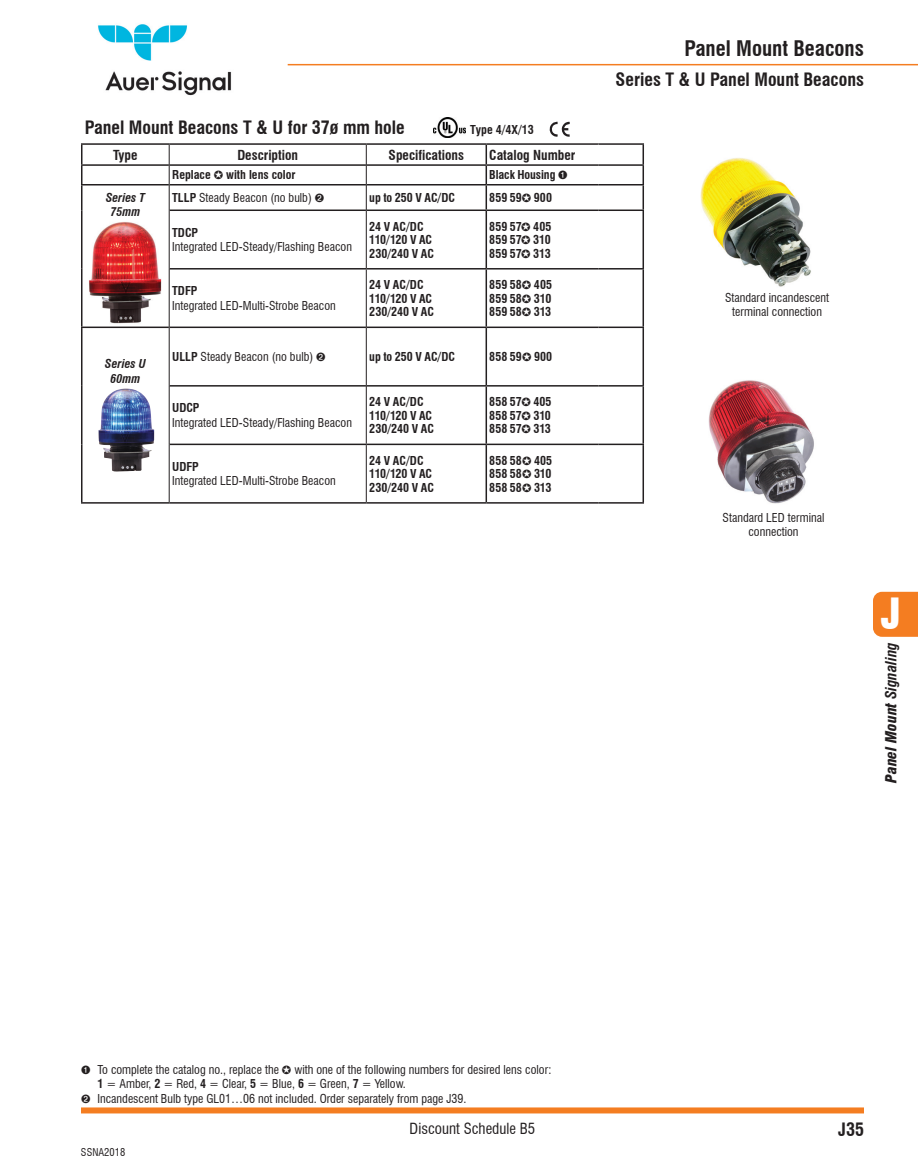
<style>
.page{position:relative;width:918px;height:1175px;background:#fff}
.page>*{position:absolute;margin:0;border:0;box-sizing:border-box;transform-origin:0 0}
.t1{font:900 condensed 42px "Swiss 721 BT";color:#fff}
.t2{font:700 condensed 21px "Swiss 721 BT";color:#231f20}
.t3{font:700 condensed 18px "Swiss 721 BT";color:#231f20}
.t4{font:italic 900 condensed 15px "Swiss 721 BT";color:#231f20}
.t5{font:condensed 15px "Swiss 721 BT";color:#231f20}
.t6{font:700 condensed 13.5px "Swiss 721 BT";color:#231f20}
.t7{font:condensed 12px/14.4px "Swiss 721 BT";color:#231f20;text-align:center}
.t8{font:700 condensed 12px/13.5px "Swiss 721 BT";color:#231f20}
.t9{font:italic 700 condensed 12px/14.4px "Swiss 721 BT";color:#231f20;text-align:center}
.t10{font:condensed 10.5px "Swiss 721 BT";color:#231f20}
.s1{font-weight:700}
</style>
<div class="page">
<hr style="left:288px;top:64px;width:630px;height:1px;background:#f47d21">
<div style="left:873px;top:592px;width:45px;height:45px;background:#f47d21"></div>
<div style="left:81px;top:1107px;width:783px;height:6px;background:#f47d21"></div>
<hr style="left:81px;top:143px;width:88px;height:2px;background:#231f20">
<hr style="left:169px;top:143px;width:197px;height:2px;background:#231f20">
<hr style="left:366px;top:143px;width:120px;height:2px;background:#231f20">
<hr style="left:81px;top:164px;width:88px;height:2px;background:#231f20">
<hr style="left:170px;top:164px;width:196px;height:2px;background:#231f20">
<hr style="left:367px;top:164px;width:119px;height:2px;background:#231f20">
<hr style="left:81px;top:184px;width:88px;height:1px;background:#231f20">
<hr style="left:170px;top:184px;width:196px;height:1px;background:#231f20">
<hr style="left:367px;top:184px;width:119px;height:1px;background:#231f20">
<hr style="left:170px;top:209px;width:196px;height:2px;background:#231f20">
<hr style="left:367px;top:209px;width:119px;height:2px;background:#231f20">
<hr style="left:366px;top:268px;width:120px;height:1px;background:#231f20">
<hr style="left:81px;top:326px;width:88px;height:2px;background:#231f20">
<hr style="left:170px;top:326px;width:196px;height:2px;background:#231f20">
<hr style="left:367px;top:326px;width:119px;height:2px;background:#231f20">
<hr style="left:170px;top:385px;width:196px;height:1px;background:#231f20">
<hr style="left:367px;top:385px;width:119px;height:1px;background:#231f20">
<hr style="left:366px;top:443px;width:120px;height:2px;background:#231f20">
<svg style="left:169px;top:145px;width:1px;height:65px"></svg>
<hr style="left:169px;top:210px;width:1px;height:59px;background:#231f20">
<hr style="left:169px;top:269px;width:1px;height:58px;background:#231f20">
<hr style="left:169px;top:327px;width:1px;height:59px;background:#231f20">
<hr style="left:169px;top:386px;width:1px;height:58px;background:#231f20">
<hr style="left:169px;top:444px;width:1px;height:58px;background:#231f20">
<svg style="left:366px;top:145px;width:1px;height:65px"></svg>
<hr style="left:366px;top:210px;width:1px;height:58px;background:#231f20">
<hr style="left:366px;top:269px;width:1px;height:58px;background:#231f20">
<hr style="left:366px;top:327px;width:1px;height:59px;background:#231f20">
<hr style="left:366px;top:386px;width:1px;height:57px;background:#231f20">
<hr style="left:366px;top:445px;width:1px;height:57px;background:#231f20">
<svg style="left:486px;top:145px;width:1px;height:64px"></svg>
<hr style="left:486px;top:211px;width:1px;height:57px;background:#231f20">
<hr style="left:486px;top:269px;width:1px;height:57px;background:#231f20">
<hr style="left:486px;top:328px;width:1px;height:57px;background:#231f20">
<hr style="left:486px;top:386px;width:1px;height:57px;background:#231f20">
<hr style="left:486px;top:445px;width:1px;height:57px;background:#231f20">
<svg style="left:81px;top:145px;width:1px;height:65px"></svg>
<hr style="left:81px;top:210px;width:1px;height:59px;background:#231f20">
<hr style="left:81px;top:269px;width:1px;height:57px;background:#231f20">
<hr style="left:81px;top:328px;width:1px;height:58px;background:#231f20">
<hr style="left:81px;top:386px;width:1px;height:58px;background:#231f20">
<hr style="left:81px;top:444px;width:1px;height:58px;background:#231f20">
<hr style="left:170px;top:268px;width:196px;height:1px;background:#231f20">
<hr style="left:170px;top:443px;width:196px;height:2px;background:#231f20">
<hr style="left:81px;top:502px;width:88px;height:1px;background:#231f20">
<hr style="left:169px;top:502px;width:197px;height:1px;background:#231f20">
<hr style="left:366px;top:502px;width:120px;height:1px;background:#231f20">
<hr style="left:486px;top:143px;width:112px;height:2px;background:#231f20">
<hr style="left:598px;top:143px;width:46px;height:2px;background:#231f20">
<hr style="left:486px;top:502px;width:112px;height:1px;background:#231f20">
<svg style="left:598px;top:144px;width:46px;height:359px"></svg>
<hr style="left:486px;top:164px;width:112px;height:2px;background:#231f20">
<hr style="left:598px;top:164px;width:46px;height:2px;background:#231f20">
<hr style="left:486px;top:184px;width:112px;height:1px;background:#231f20">
<hr style="left:598px;top:184px;width:46px;height:1px;background:#231f20">
<hr style="left:486px;top:209px;width:112px;height:2px;background:#231f20">
<hr style="left:598px;top:209px;width:46px;height:2px;background:#231f20">
<hr style="left:486px;top:268px;width:112px;height:1px;background:#231f20">
<hr style="left:598px;top:268px;width:46px;height:1px;background:#231f20">
<hr style="left:486px;top:326px;width:112px;height:2px;background:#231f20">
<hr style="left:598px;top:326px;width:46px;height:2px;background:#231f20">
<hr style="left:486px;top:385px;width:112px;height:1px;background:#231f20">
<hr style="left:598px;top:385px;width:46px;height:1px;background:#231f20">
<hr style="left:486px;top:443px;width:112px;height:2px;background:#231f20">
<hr style="left:598px;top:443px;width:46px;height:2px;background:#231f20">
<img style="left:434px;top:118px;width:32px;height:19px">
<svg style="left:549px;top:121px;width:21px;height:16px"></svg>
<img style="left:89px;top:222px;width:73px;height:102px">
<img style="left:99px;top:388px;width:55px;height:83px">
<img style="left:708px;top:380px;width:106px;height:124px">
<img style="left:700px;top:158px;width:111px;height:129px">
<img style="left:98px;top:24px;width:134px;height:72px">
<h3 class="t3" style="left:85px;top:117px;width:322px">Panel Mount Beacons T &amp; U for 37ø mm hole</h3>
<p class="t8" style="left:470px;top:123px;width:65px">Type 4/4X/13</p>
<p class="t6" style="left:113px;top:147px;width:26px">Type</p>
<p class="t6" style="left:237px;top:147px;width:62px">Description</p>
<p class="t6" style="left:389px;top:147px;width:77px">Specifications</p>
<p class="t6" style="left:489px;top:147px;width:88px">Catalog Number</p>
<p class="t8" style="left:172px;top:168px;width:125px">Replace ✪ with lens color</p>
<p class="t8" style="left:489px;top:168px;width:80px">Black Housing ➊</p>
<p class="t9" style="left:106px;top:190px;width:41px">Series T<br>75mm</p>
<p class="t7" style="left:172px;top:190px;width:154px"><span class="s1">TLLP</span> Steady Beacon (no bulb) ➋</p>
<p class="t8" style="left:369px;top:191px;width:87px">up to 250 V AC/DC</p>
<p class="t8" style="left:489px;top:191px;width:64px">859 59✪ 900</p>
<p class="t8" style="left:172px;top:226px;width:27px">TDCP</p>
<p class="t7" style="left:172px;top:240px;width:181px">Integrated LED-Steady/Flashing Beacon</p>
<p class="t8" style="left:369px;top:219px;width:66px">24 V AC/DC<br>110/120 V AC<br>230/240 V AC</p>
<p class="t8" style="left:489px;top:219px;width:64px;text-align:justify">859 57✪ 405<br>859 57✪ 310<br>859 57✪ 313</p>
<p class="t9" style="left:105px;top:357px;width:42px">Series U<br>60mm</p>
<p class="t8" style="left:172px;top:284px;width:27px">TDFP</p>
<p class="t7" style="left:172px;top:298px;width:165px">Integrated LED-Multi-Strobe Beacon</p>
<p class="t8" style="left:369px;top:278px;width:66px">24 V AC/DC<br>110/120 V AC<br>230/240 V AC</p>
<p class="t8" style="left:489px;top:278px;width:64px;text-align:justify">859 58✪ 405<br>859 58✪ 310<br>859 58✪ 313</p>
<p class="t7" style="left:172px;top:349px;width:155px"><span class="s1">ULLP</span> Steady Beacon (no bulb) ➋</p>
<p class="t8" style="left:369px;top:350px;width:87px">up to 250 V AC/DC</p>
<p class="t8" style="left:489px;top:350px;width:64px">858 59✪ 900</p>
<p class="t8" style="left:172px;top:401px;width:29px">UDCP</p>
<p class="t7" style="left:172px;top:415px;width:181px">Integrated LED-Steady/Flashing Beacon</p>
<p class="t8" style="left:369px;top:395px;width:66px">24 V AC/DC<br>110/120 V AC<br>230/240 V AC</p>
<p class="t8" style="left:489px;top:395px;width:64px;text-align:justify">858 57✪ 405<br>858 57✪ 310<br>858 57✪ 313</p>
<p class="t8" style="left:172px;top:460px;width:28px">UDFP</p>
<p class="t7" style="left:172px;top:474px;width:165px">Integrated LED-Multi-Strobe Beacon</p>
<p class="t8" style="left:369px;top:453px;width:66px">24 V AC/DC<br>110/120 V AC<br>230/240 V AC</p>
<p class="t8" style="left:489px;top:453px;width:64px;text-align:justify">858 58✪ 405<br>858 58✪ 310<br>858 58✪ 313</p>
<h2 class="t2" style="left:685px;top:36px;width:181px">Panel Mount Beacons</h2>
<h3 class="t3" style="left:616px;top:69px;width:250px">Series T &amp; U Panel Mount Beacons</h3>
<p class="t7" style="left:725px;top:290px;width:105px">Standard incandescent terminal connection</p>
<p class="t7" style="left:723px;top:510px;width:103px">Standard LED terminal connection</p>
<h1 class="t1" style="left:881px;top:588px;width:22px">J</h1>
<p class="t4" style="left:882px;top:782px;width:142px;rotate:-90deg">Panel Mount <span class="s1">Signaling</span></p>
<p class="t7" style="left:98px;top:1063px;width:455px;line-height:13.5px;text-align:left;text-indent:-16px">➊ To complete the catalog no., replace the ✪ with one of the following numbers for desired lens color:<br><span class="s1">1</span> = Amber, <span class="s1">2</span> = Red, <span class="s1">4</span> = Clear, <span class="s1">5</span> = Blue, <span class="s1">6</span> = Green, <span class="s1">7</span> = Yellow.</p>
<p class="t7" style="left:81px;top:1091px;width:387px">➋ Incandescent Bulb type GL01…06 not included. Order separately from page J39.</p>
<p class="t10" style="left:81px;top:1146px;width:46px">SSNA2018</p>
<p class="t5" style="left:410px;top:1119px;width:127px">Discount Schedule B5</p>
<h3 class="t3" style="left:838px;top:1118px;width:27px">J35</h3>
</div>
